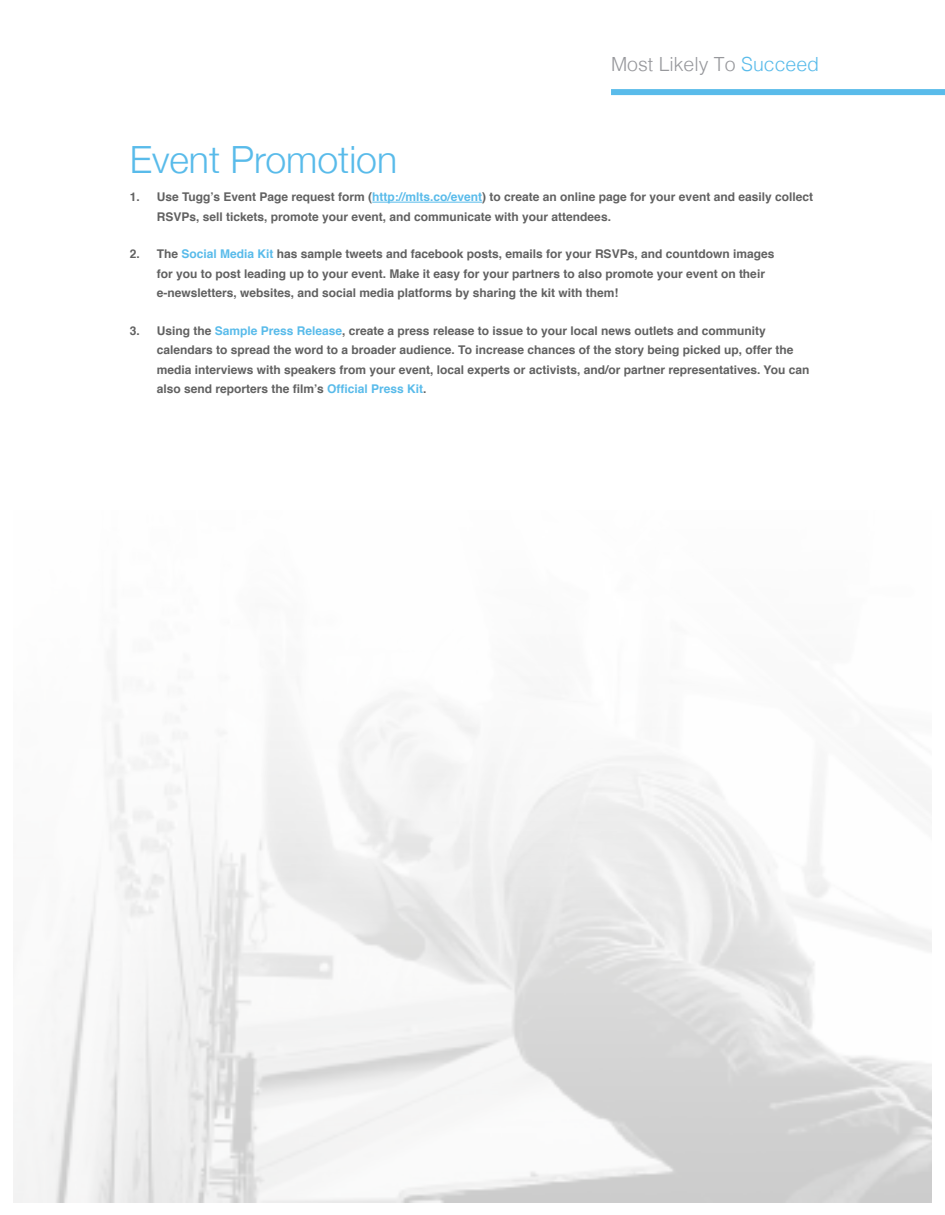
<style>
.page{position:relative;width:945px;height:1215px;background:#fff}
.page>*{position:absolute;margin:0;border:0;box-sizing:border-box;transform-origin:0 0}
.t1{font:300 37.5px "Helvetica Neue";color:#59bbea}
.t2{font:300 19.5px "Helvetica";color:#97989c}
.t3{font:700 12px/19.5px "Helvetica";color:#616161}
.s1{color:#59bbea}
</style>
<div class="page">
<img style="left:13px;top:664px;width:919px;height:539px">
<div style="left:611px;top:89px;width:334px;height:6px;background:#59bbea"></div>
<hr style="left:372px;top:202px;width:110px;height:1px;background:#59bbea">
<h1 class="t1" style="left:130px;top:136px;width:269px">Event Promotion</h1>
<h2 class="t2" style="left:611px;top:56px;width:210px">Most Likely To <span class="s1">Succeed</span></h2>
<p class="t3" style="left:157px;top:188px;width:658px;text-indent:-27px">1. Use Tugg’s Event Page request form (<span class="s1">http://mlts.co/event</span>) to create an online page for your event and easily collect<br>RSVPs, sell tickets, promote your event, and communicate with your attendees.</p>
<p class="t3" style="left:157px;top:245px;width:619px;text-indent:-27px">2. The <span class="s1">Social Media Kit</span> has sample tweets and facebook posts, emails for your RSVPs, and countdown images for you to post leading up to your event. Make it easy for your partners to also promote your event on their e-newsletters, websites, and social media platforms by sharing the kit with them!</p>
<p class="t3" style="left:157px;top:322px;width:654px;text-indent:-27px">3. Using the <span class="s1">Sample Press Release</span>, create a press release to issue to your local news outlets and community calendars to spread the word to a broader audience. To increase chances of the story being picked up, offer the media interviews with speakers from your event, local experts or activists, and/or partner representatives. You can also send reporters the film’s <span class="s1">Official Press Kit</span>.</p>
</div>
